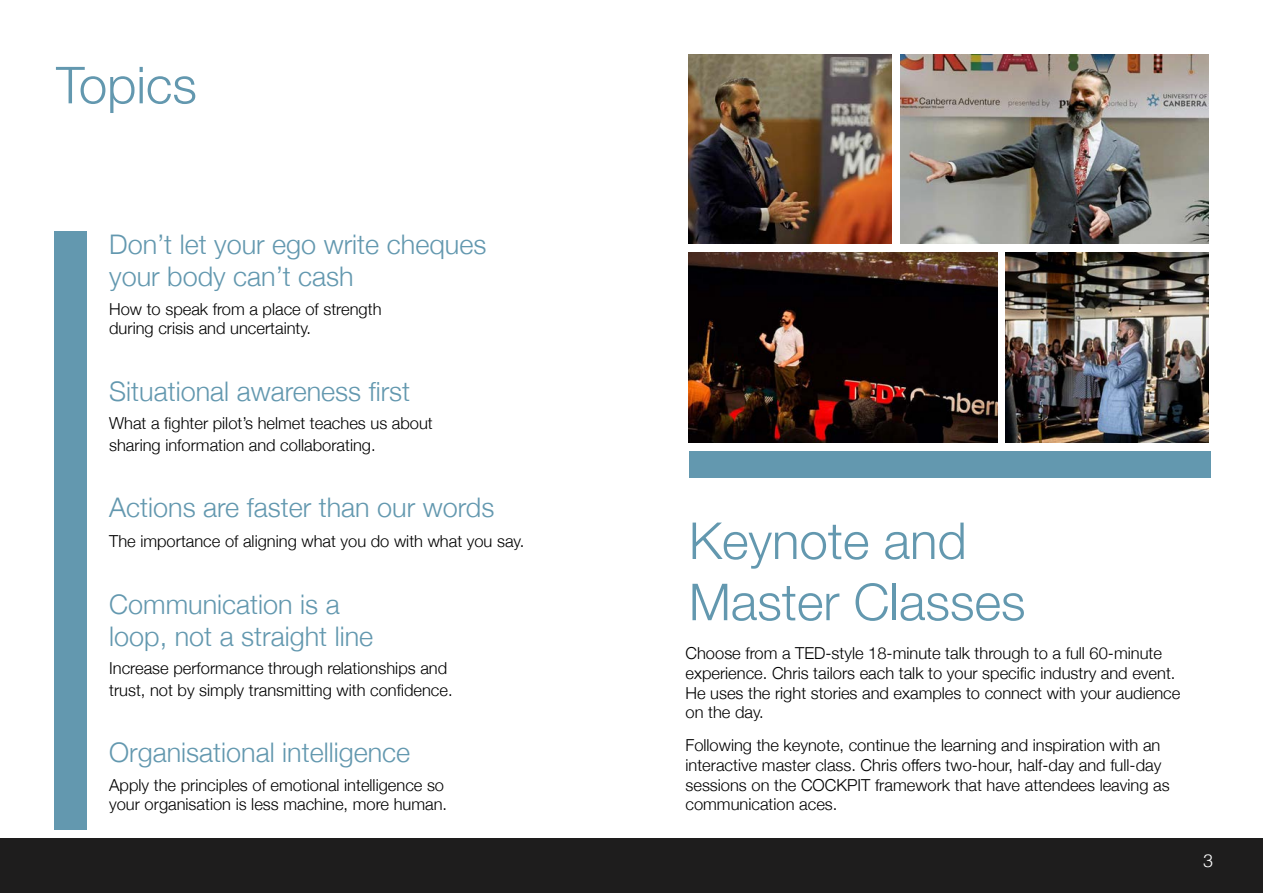
<style>
.page{position:relative;width:1263px;height:893px;background:#fff}
.page>*{position:absolute;margin:0;border:0;box-sizing:border-box;transform-origin:0 0}
.t1{font:300 51px/61.2px "Helvetica Neue";color:#6398af}
.t2{font:300 27px/32.4px "Helvetica Neue";color:#6398af}
.t3{font:300 18px "Helvetica";color:#fff}
.t4{font:300 16.5px/19.8px "Helvetica Neue";color:#000}
</style>
<div class="page">
<div style="left:0;top:839px;width:1263px;height:54px;background:#1e1d1d"></div>
<img style="left:689px;top:252px;width:308px;height:190px">
<img style="left:900px;top:54px;width:309px;height:190px">
<img style="left:689px;top:54px;width:203px;height:190px">
<div style="left:689px;top:451px;width:521px;height:26px;background:#6398af"></div>
<img style="left:1006px;top:252px;width:203px;height:190px">
<div style="left:54px;top:231px;width:32px;height:598px;background:#6398af"></div>
<h1 class="t1" style="left:56px;top:51px;width:142px">Topics</h1>
<h2 class="t2" style="left:109px;top:226px;width:379px">Don’t let your ego write cheques your body can’t cash</h2>
<p class="t4" style="left:109px;top:298px;width:274px">How to speak from a place of strength during crisis and uncertainty.</p>
<h2 class="t2" style="left:109px;top:373px;width:303px">Situational awareness first</h2>
<p class="t4" style="left:109px;top:411px;width:325px;line-height:21.6px">What a fighter pilot’s helmet teaches us about sharing information and collaborating.</p>
<h2 class="t2" style="left:109px;top:489px;width:387px">Actions are faster than our words</h2>
<p class="t4" style="left:109px;top:530px;width:417px">The importance of aligning what you do with what you say.</p>
<h2 class="t2" style="left:109px;top:586px;width:266px">Communication is a loop, not a straight line</h2>
<p class="t4" style="left:109px;top:656px;width:345px;line-height:21.6px">Increase performance through relationships and trust, not by simply transmitting with confidence.</p>
<h2 class="t2" style="left:109px;top:734px;width:303px">Organisational intelligence</h2>
<p class="t4" style="left:109px;top:774px;width:340px">Apply the principles of emotional intelligence so your organisation is less machine, more human.</p>
<h1 class="t1" style="left:689px;top:506px;width:338px">Keynote and<br>Master Classes</h1>
<p class="t4" style="left:685px;top:642px;width:496px">Choose from a TED-style 18-minute talk through to a full 60-minute experience. Chris tailors each talk to your specific industry and event.<br>He uses the right stories and examples to connect with your audience on the day.</p>
<p class="t4" style="left:685px;top:734px;width:486px">Following the keynote, continue the learning and inspiration with an interactive master class. Chris offers two-hour, half-day and full-day sessions on the COCKPIT framework that have attendees leaving as communication aces.</p>
<p class="t3" style="left:1203px;top:845px;width:12px">3</p>
</div>
